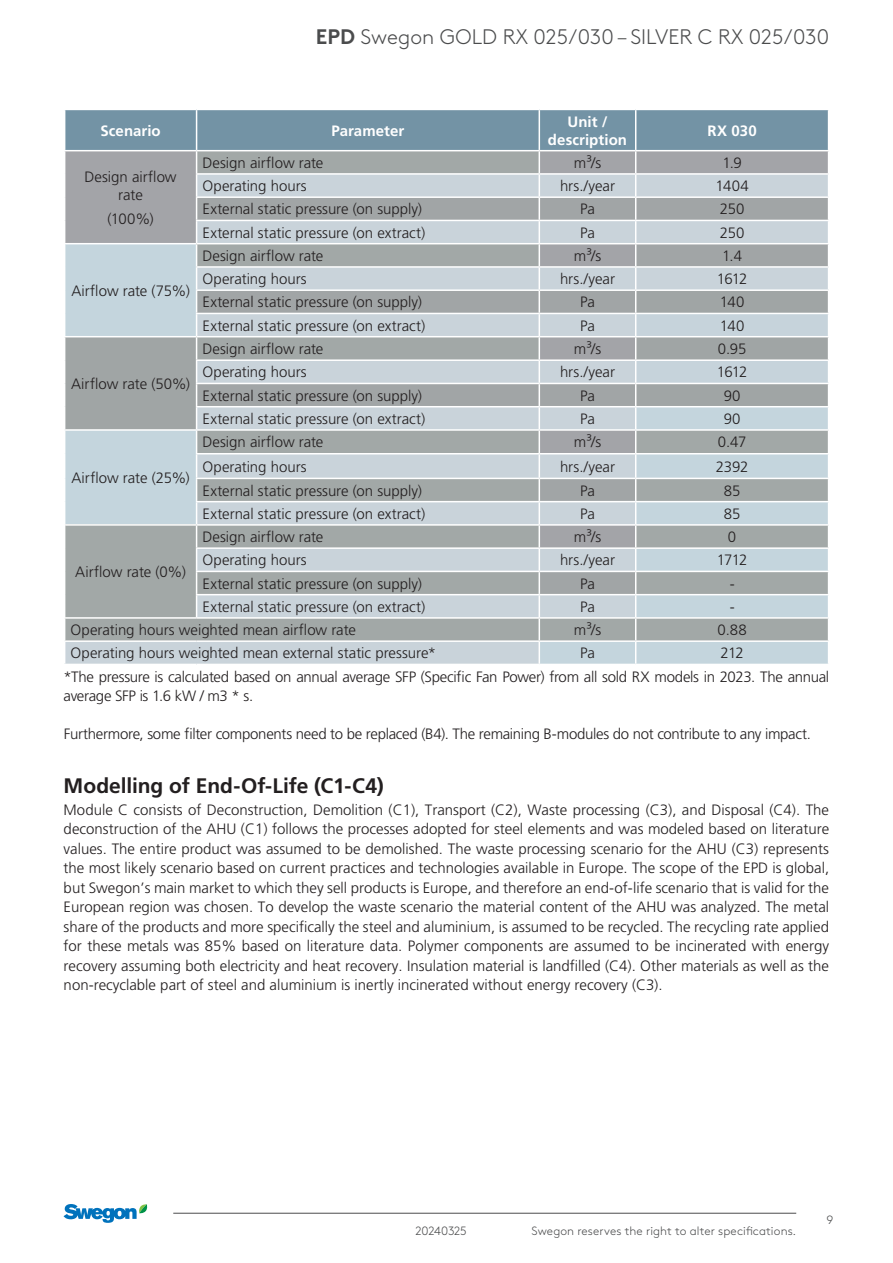
<style>
.page{position:relative;width:893px;height:1263px;background:#fff}
.page>*{position:absolute;margin:0;border:0;box-sizing:border-box;transform-origin:0 0}
.t1{font:300 21px "Swegon Brown";color:#4b4c4d}
.Headline_-_14_pkt{font:700 21px "Frutiger LT Pro";color:#231f20}
.Body_text{font:300 15px/19.5px "Frutiger LT Pro";letter-spacing:-.005em;color:#231f20;text-align:justify}
.Body_text-2{font:300 15px/19.5px "Frutiger LT Pro";letter-spacing:-.025em;color:#231f20}
.Body_text-3{font:700 15px/18px "Frutiger LT Pro";letter-spacing:.005em;color:#fff;text-align:center}
.t2{font:300 12px "Swegon Brown";letter-spacing:.005em;color:#4b4c4d}
.t3{font:300 12px "Swegon Brown";letter-spacing:-.015em;color:#4b4c4d}
.s1{font-weight:700}
</style>
<div class="page">
<hr style="left:173px;top:1213px;width:623px;height:1px;background:#4b4c4d">
<svg style="left:64px;top:1204px;width:84px;height:19px"></svg>
<svg style="left:64px;top:109px;width:765px;height:555px;background:#b4bdc2"></svg>
<h1 class="t1" style="left:316px;top:22px;width:515px"><span class="s1">EPD</span> Swegon GOLD RX 025/030 – SILVER C RX 025/030</h1>
<p class="Body_text-3" style="left:100px;top:121px;width:62px">Scenario</p>
<p class="Body_text-3" style="left:332px;top:121px;width:74px">Parameter</p>
<p class="Body_text-3" style="left:548px;top:112px;width:81px">Unit / description</p>
<p class="Body_text-3" style="left:707px;top:121px;width:51px">RX 030</p>
<p class="Body_text" style="left:85px;top:168px;width:94px;line-height:18px;text-align:center">Design airflow rate</p>
<p class="Body_text" style="left:108px;top:209px;width:48px">(100%)</p>
<p class="Body_text" style="left:203px;top:153px;width:122px">Design airflow rate</p>
<p class="Body_text" style="left:574px;top:153px;width:29px">m³/s</p>
<p class="Body_text" style="left:722px;top:153px;width:21px">1.9</p>
<p class="Body_text" style="left:203px;top:176px;width:106px">Operating hours</p>
<p class="Body_text" style="left:560px;top:176px;width:56px">hrs./year</p>
<p class="Body_text" style="left:715px;top:176px;width:35px">1404</p>
<p class="Body_text" style="left:203px;top:200px;width:221px">External static pressure (on supply)</p>
<p class="Body_text" style="left:580px;top:200px;width:16px">Pa</p>
<p class="Body_text" style="left:720px;top:200px;width:26px">250</p>
<p class="Body_text" style="left:203px;top:223px;width:224px">External static pressure (on extract)</p>
<p class="Body_text" style="left:580px;top:223px;width:16px">Pa</p>
<p class="Body_text" style="left:720px;top:223px;width:26px">250</p>
<p class="Body_text" style="left:71px;top:281px;width:120px">Airflow rate (75%)</p>
<p class="Body_text" style="left:71px;top:374px;width:121px">Airflow rate (50%)</p>
<p class="Body_text" style="left:71px;top:468px;width:120px">Airflow rate (25%)</p>
<p class="Body_text" style="left:203px;top:246px;width:122px">Design airflow rate</p>
<p class="Body_text" style="left:574px;top:246px;width:29px">m³/s</p>
<p class="Body_text" style="left:722px;top:246px;width:21px">1.4</p>
<p class="Body_text" style="left:203px;top:269px;width:106px">Operating hours</p>
<p class="Body_text" style="left:560px;top:269px;width:56px">hrs./year</p>
<p class="Body_text" style="left:717px;top:269px;width:32px">1612</p>
<p class="Body_text" style="left:203px;top:293px;width:221px">External static pressure (on supply)</p>
<p class="Body_text" style="left:580px;top:293px;width:16px">Pa</p>
<p class="Body_text" style="left:720px;top:293px;width:26px">140</p>
<p class="Body_text" style="left:203px;top:316px;width:224px">External static pressure (on extract)</p>
<p class="Body_text" style="left:580px;top:316px;width:16px">Pa</p>
<p class="Body_text" style="left:720px;top:316px;width:26px">140</p>
<p class="Body_text" style="left:203px;top:339px;width:122px">Design airflow rate</p>
<p class="Body_text" style="left:574px;top:339px;width:29px">m³/s</p>
<p class="Body_text" style="left:718px;top:339px;width:30px">0.95</p>
<p class="Body_text" style="left:203px;top:363px;width:106px">Operating hours</p>
<p class="Body_text" style="left:560px;top:363px;width:56px">hrs./year</p>
<p class="Body_text" style="left:717px;top:363px;width:32px">1612</p>
<p class="Body_text" style="left:203px;top:386px;width:221px">External static pressure (on supply)</p>
<p class="Body_text" style="left:580px;top:386px;width:16px">Pa</p>
<p class="Body_text" style="left:724px;top:386px;width:18px">90</p>
<p class="Body_text" style="left:203px;top:409px;width:224px">External static pressure (on extract)</p>
<p class="Body_text" style="left:580px;top:409px;width:16px">Pa</p>
<p class="Body_text" style="left:724px;top:409px;width:18px">90</p>
<p class="Body_text" style="left:203px;top:433px;width:122px">Design airflow rate</p>
<p class="Body_text" style="left:574px;top:433px;width:29px">m³/s</p>
<p class="Body_text" style="left:718px;top:433px;width:30px">0.47</p>
<p class="Body_text" style="left:203px;top:457px;width:106px">Operating hours</p>
<p class="Body_text" style="left:560px;top:457px;width:56px">hrs./year</p>
<p class="Body_text" style="left:716px;top:457px;width:34px">2392</p>
<p class="Body_text" style="left:203px;top:481px;width:221px">External static pressure (on supply)</p>
<p class="Body_text" style="left:580px;top:481px;width:16px">Pa</p>
<p class="Body_text" style="left:724px;top:481px;width:18px">85</p>
<p class="Body_text" style="left:203px;top:504px;width:224px">External static pressure (on extract)</p>
<p class="Body_text" style="left:580px;top:504px;width:16px">Pa</p>
<p class="Body_text" style="left:724px;top:504px;width:18px">85</p>
<p class="Body_text" style="left:203px;top:527px;width:122px">Design airflow rate</p>
<p class="Body_text" style="left:574px;top:527px;width:29px">m³/s</p>
<p class="Body_text" style="left:728px;top:527px;width:10px">0</p>
<p class="Body_text" style="left:203px;top:551px;width:106px">Operating hours</p>
<p class="Body_text" style="left:560px;top:551px;width:56px">hrs./year</p>
<p class="Body_text" style="left:717px;top:551px;width:32px">1712</p>
<p class="Body_text" style="left:203px;top:574px;width:221px">External static pressure (on supply)</p>
<p class="Body_text" style="left:580px;top:574px;width:16px">Pa</p>
<p class="Body_text" style="left:730px;top:574px;width:6px">-</p>
<p class="Body_text" style="left:203px;top:597px;width:224px">External static pressure (on extract)</p>
<p class="Body_text" style="left:580px;top:597px;width:16px">Pa</p>
<p class="Body_text" style="left:730px;top:597px;width:6px">-</p>
<p class="Body_text" style="left:71px;top:620px;width:287px">Operating hours weighted mean airflow rate</p>
<p class="Body_text" style="left:574px;top:620px;width:29px">m³/s</p>
<p class="Body_text" style="left:717px;top:620px;width:31px">0.88</p>
<p class="Body_text" style="left:71px;top:644px;width:367px">Operating hours weighted mean external static pressure*</p>
<p class="Body_text" style="left:580px;top:644px;width:16px">Pa</p>
<p class="Body_text" style="left:720px;top:644px;width:25px">212</p>
<p class="Body_text" style="left:75px;top:562px;width:112px">Airflow rate (0%)</p>
<p class="Body_text-2" style="left:64px;top:667px;width:767px">*The pressure is calculated based on annual average SFP (Specific Fan Power) from all sold RX models in 2023. The annual average SFP is 1.6 kW / m3 * s.</p>
<p class="Body_text" style="left:64px;top:724px;width:749px">Furthermore, some filter components need to be replaced (B4). The remaining B-modules do not contribute to any impact.</p>
<p class="Headline_-_14_pkt" style="left:64px;top:773px;width:322px">Modelling of End-Of-Life (C1-C4)</p>
<p class="Body_text" style="left:64px;top:800px;width:767px">Module C consists of Deconstruction, Demolition (C1), Transport (C2), Waste processing (C3), and Disposal (C4). The deconstruction of the AHU (C1) follows the processes adopted for steel elements and was modeled based on literature values. The entire product was assumed to be demolished. The waste processing scenario for the AHU (C3) represents the most likely scenario based on current practices and technologies available in Europe. The scope of the EPD is global, but Swegon’s main market to which they sell products is Europe, and therefore an end-of-life scenario that is valid for the European region was chosen. To develop the waste scenario the material content of the AHU was analyzed. The metal share of the products and more specifically the steel and aluminium, is assumed to be recycled. The recycling rate applied for these metals was 85% based on literature data. Polymer components are assumed to be incinerated with energy recovery assuming both electricity and heat recovery. Insulation material is landfilled (C4). Other materials as well as the non-recyclable part of steel and aluminium is inertly incinerated without energy recovery (C3).</p>
<p class="t3" style="left:416px;top:1221px;width:53px">20240325</p>
<p class="t2" style="left:532px;top:1221px;width:266px">Swegon reserves the right to alter specifications.</p>
<p class="t2" style="left:826px;top:1211px;width:8px">9</p>
</div>
